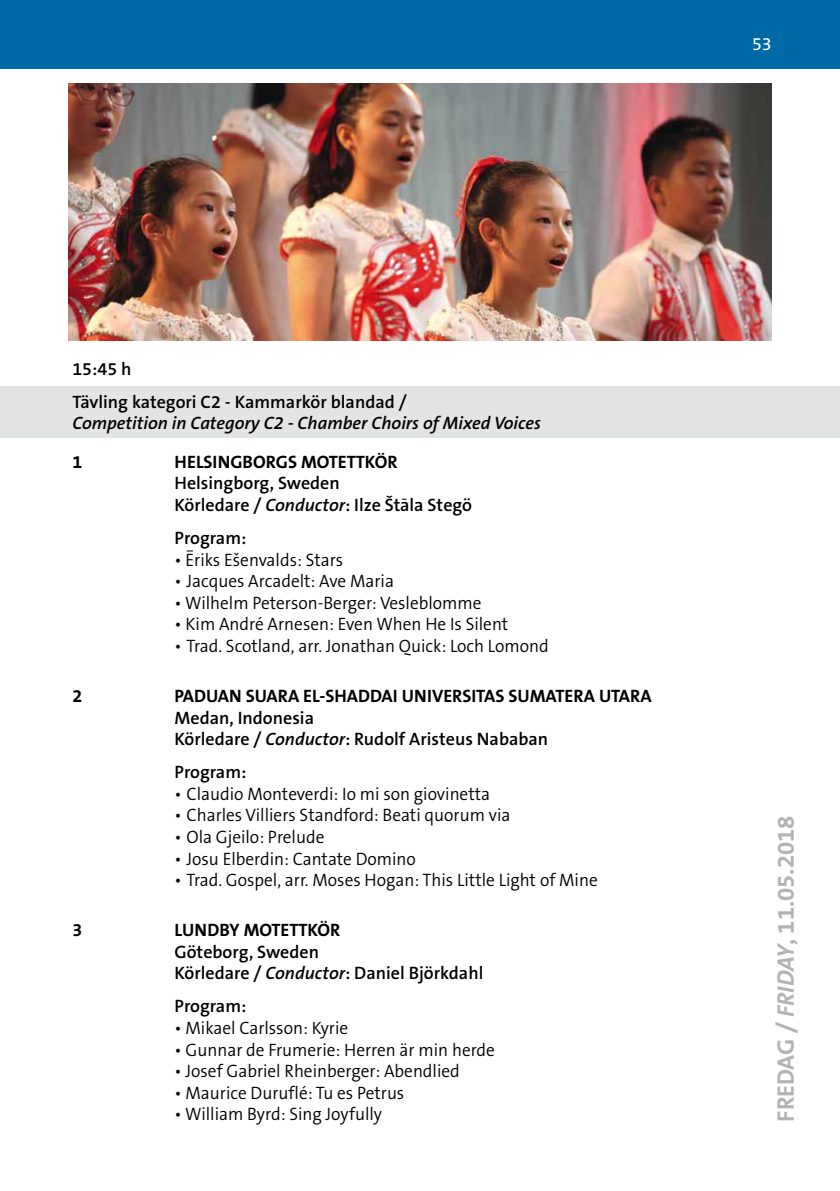
<style>
.page{position:relative;width:840px;height:1191px;background:#fff}
.page>*{position:absolute;margin:0;border:0;box-sizing:border-box;transform-origin:0 0}
.t1{font:700 24px "The Sans B7";color:#b1b3b4}
.t2{font:300 18px "The Sans B4";color:#000;scale:.96 1}
.t3{font:600 18px/21.6px "The Sans B6";color:#000}
.t4{font:700 18px "The Sans B7";color:#000}
.t5{font:italic 600 18px "The Sans B6";color:#000}
.t6{font:18px "The Sans B5 Plain";color:#fff}
.t7{font:300 18px "The Sans B4";color:#000}
.s1{font-style:italic}
</style>
<div class="page">
<div style="left:0;top:0;width:839px;height:68px;background:#006aa7"></div>
<div style="left:0;top:386px;width:839px;height:51px;background:#e3e4e4"></div>
<img style="left:68px;top:84px;width:703px;height:256px">
<p class="t6" style="left:751px;top:35px;width:21px">53</p>
<p class="t3" style="left:72px;top:353px;width:336px;line-height:33px">15:45 h<br>Tävling kategori C2 - Kammarkör blandad /</p>
<p class="t5" style="left:72px;top:414px;width:470px">Competition in Category C2 - Chamber Choirs of Mixed Voices</p>
<p class="t4" style="left:72px;top:452px;width:11px">1</p>
<p class="t4" style="left:174px;top:452px;width:225px">HELSINGBORGS MOTETTKÖR</p>
<p class="t3" style="left:174px;top:473px;width:299px">Helsingborg, Sweden<br>Körledare / <span class="s1">Conductor</span>: Ilze Štala Stegö</p>
<p class="t7" style="left:400px;top:496px;width:9px">¯</p>
<p class="t3" style="left:174px;top:528px;width:73px">Program:</p>
<p class="t2" style="left:174px;top:550px;width:177px">• Eriks Ešenvalds: Stars</p>
<p class="t2" style="left:174px;top:572px;width:230px">• Jacques Arcadelt: Ave Maria</p>
<p class="t2" style="left:174px;top:593px;width:321px">• Wilhelm Peterson-Berger: Vesleblomme</p>
<p class="t2" style="left:174px;top:615px;width:349px">• Kim André Arnesen: Even When He Is Silent</p>
<p class="t2" style="left:174px;top:636px;width:391px">• Trad. Scotland, arr. Jonathan Quick: Loch Lomond</p>
<p class="t4" style="left:72px;top:686px;width:11px">2</p>
<p class="t4" style="left:174px;top:686px;width:478px">PADUAN SUARA EL-SHADDAI UNIVERSITAS SUMATERA UTARA</p>
<p class="t3" style="left:174px;top:707px;width:375px">Medan, Indonesia<br>Körledare / <span class="s1">Conductor</span>: Rudolf Aristeus Nababan</p>
<p class="t3" style="left:174px;top:762px;width:73px">Program:</p>
<p class="t2" style="left:174px;top:784px;width:330px">• Claudio Monteverdi: Io mi son giovinetta</p>
<p class="t2" style="left:174px;top:806px;width:351px">• Charles Villiers Standford: Beati quorum via</p>
<p class="t2" style="left:174px;top:827px;width:157px">• Ola Gjeilo: Prelude</p>
<p class="t2" style="left:174px;top:849px;width:253px">• Josu Elberdin: Cantate Domino</p>
<p class="t2" style="left:174px;top:871px;width:442px">• Trad. Gospel, arr. Moses Hogan: This Little Light of Mine</p>
<p class="t4" style="left:72px;top:920px;width:11px">3</p>
<p class="t4" style="left:174px;top:920px;width:167px">LUNDBY MOTETTKÖR</p>
<p class="t3" style="left:174px;top:941px;width:310px">Göteborg, Sweden<br>Körledare / <span class="s1">Conductor</span>: Daniel Björkdahl</p>
<p class="t3" style="left:174px;top:996px;width:73px">Program:</p>
<p class="t2" style="left:174px;top:1018px;width:182px">• Mikael Carlsson: Kyrie</p>
<p class="t2" style="left:174px;top:1040px;width:335px">• Gunnar de Frumerie: Herren är min herde</p>
<p class="t2" style="left:174px;top:1061px;width:298px">• Josef Gabriel Rheinberger: Abendlied</p>
<p class="t2" style="left:174px;top:1083px;width:241px">• Maurice Duruflé: Tu es Petrus</p>
<p class="t2" style="left:174px;top:1105px;width:217px">• William Byrd: Sing Joyfully</p>
<h1 class="t1" style="left:772px;top:1121px;width:307px;rotate:-90deg">FREDAG / <span class="s1">FRIDAY</span>, 11.05.2018</h1>
</div>
